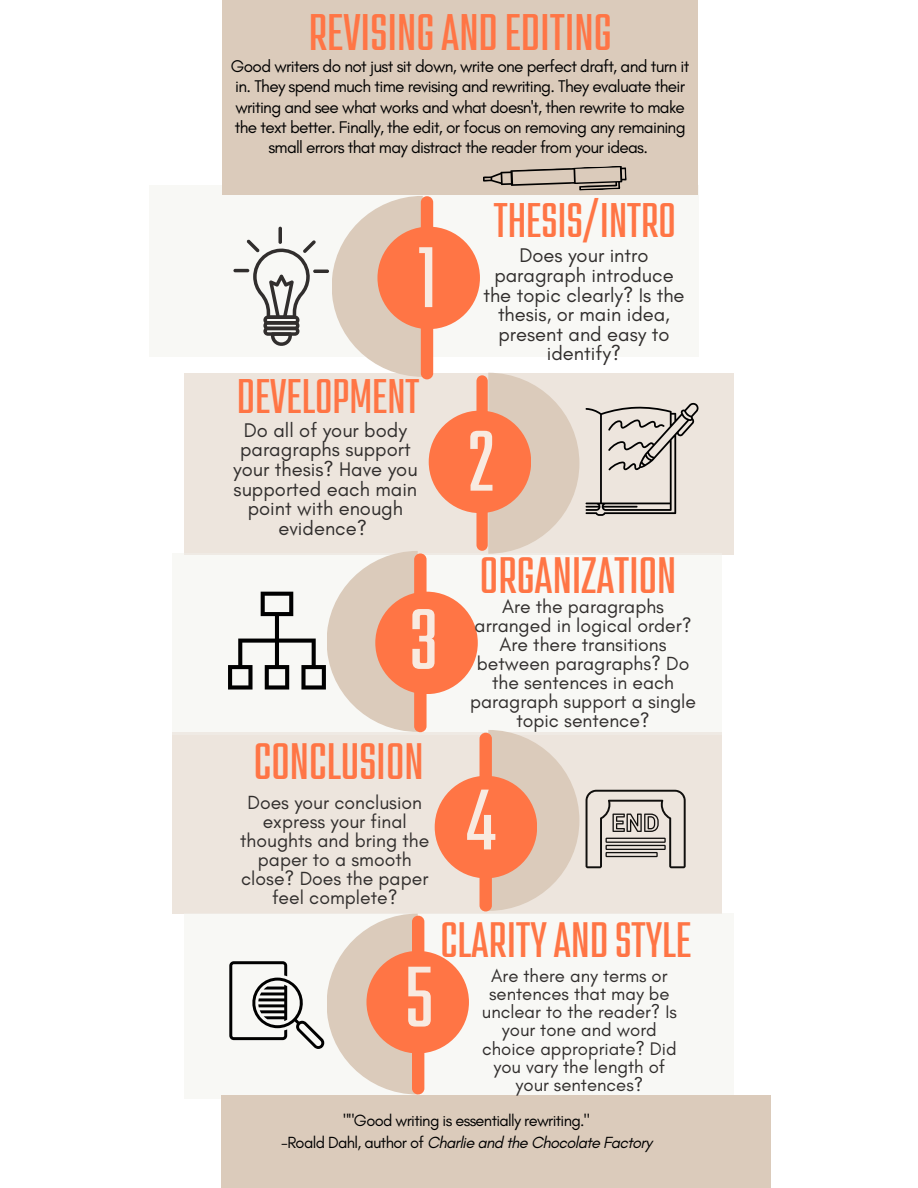
<style>
.page{position:relative;width:918px;height:1188px;background:#fff}
.page>*{position:absolute;margin:0;border:0;box-sizing:border-box;transform-origin:0 0}
.t1{font:77.25px "Kief Tek Medium Tall";color:#f8eae0}
.t2{font:46.05px "Kief Tek Medium Tall";color:#ff7545}
.t3{font:45.9px "Kief Tek Medium Tall";color:#ff7545}
.t4{font:44.55px "Kief Tek Medium Tall";color:#ff7545}
.t5{font:43.5px "Kief Tek Medium Tall";color:#ff7545}
.t6{font:20.1px/19.6px "Glacial Indifference";color:#312e2d;text-align:center}
.t7{font:19.35px/19px "Glacial Indifference";color:#312e2d;text-align:center}
.t8{font:18.6px/18.1px "Glacial Indifference";color:#312e2d;text-align:center}
.t9{font:17.25px/20.2px "Glacial Indifference";letter-spacing:-.04em;color:#000;text-align:center}
.t10{font:16.5px/22.5px "Glacial Indifference";letter-spacing:-.04em;color:#000;text-align:center}
.s1{font-style:italic}
</style>
<div class="page">
<div style="left:149px;top:185px;width:550px;height:171px;background:#f8f8f5"></div>
<div style="left:184px;top:374px;width:550px;height:181px;background:#ede5dd"></div>
<svg style="left:332px;top:196px;width:91px;height:181px"></svg>
<div style="left:172px;top:732px;width:550px;height:181px;background:#ede5dd"></div>
<div style="left:172px;top:553px;width:550px;height:181px;background:#f8f8f5"></div>
<svg style="left:488px;top:373px;width:91px;height:181px"></svg>
<div style="left:184px;top:913px;width:550px;height:186px;background:#f8f8f5"></div>
<svg style="left:488px;top:730px;width:91px;height:181px"></svg>
<div style="left:221px;top:1095px;width:550px;height:93px;background:#dbcbbb"></div>
<div style="left:223px;top:0;width:475px;height:194px;background:#dbcbbb"></div>
<div style="left:377px;top:227px;width:103px;height:102px;background:#ff7545;border-radius:50%"></div>
<div style="left:429px;top:411px;width:102px;height:102px;background:#ff7545;border-radius:50%"></div>
<div style="left:375px;top:592px;width:103px;height:102px;background:#ff7545;border-radius:50%"></div>
<div style="left:435px;top:776px;width:102px;height:102px;background:#ff7545;border-radius:50%"></div>
<div style="left:366px;top:951px;width:103px;height:102px;background:#ff7545;border-radius:50%"></div>
<svg style="left:278px;top:227px;width:4px;height:17px"></svg>
<hr style="left:313px;top:270px;width:16px;height:3px;background:#312e2d;border-radius:2px">
<svg style="left:247px;top:240px;width:69px;height:106px"></svg>
<hr style="left:233px;top:269px;width:16px;height:3px;background:#312e2d;border-radius:2px">
<svg style="left:586px;top:402px;width:113px;height:114px"></svg>
<svg style="left:483px;top:166px;width:144px;height:25px"></svg>
<div style="left:421px;top:196px;width:12px;height:183px;background:#ff7545;border-radius:6px"></div>
<div style="left:476px;top:375px;width:12px;height:176px;background:#ff7545;border-radius:6px"></div>
<div style="left:414px;top:553px;width:13px;height:179px;background:#ff7545;border-radius:6px"></div>
<svg style="left:228px;top:551px;width:190px;height:181px"></svg>
<div style="left:480px;top:733px;width:12px;height:178px;background:#ff7545;border-radius:6px"></div>
<svg style="left:586px;top:790px;width:100px;height:78px"></svg>
<svg style="left:229px;top:914px;width:189px;height:181px"></svg>
<div style="left:412px;top:916px;width:12px;height:178px;background:#ff7545;border-radius:6px"></div>
<h2 class="t2" style="left:309px;top:3px;width:304px">REVISING AND EDITING</h2>
<p class="t9" style="left:231px;top:56px;width:460px">Good writers do not just sit down, write one perfect draft, and turn it in. They spend much time revising and rewriting. They evaluate their writing and see what works and what doesn't, then rewrite to make the text better. Finally, the edit, or focus on removing any remaining small errors that may distract the reader from your ideas.</p>
<h1 class="t1" style="left:418px;top:228px;width:20px">1</h1>
<h3 class="t5" style="left:237px;top:368px;width:184px">DEVELOPMENT</h3>
<p class="t6" style="left:233px;top:421px;width:186px">Do all of your body paragraphs support your thesis? Have you supported each main point with enough evidence?</p>
<h1 class="t1" style="left:410px;top:589px;width:29px">3</h1>
<h3 class="t3" style="left:254px;top:732px;width:171px">CONCLUSION</h3>
<p class="t7" style="left:240px;top:793px;width:191px">Does your conclusion express your final thoughts and bring the paper to a smooth close? Does the paper feel complete?</p>
<h3 class="t5" style="left:494px;top:192px;width:184px">THESIS/INTRO</h3>
<p class="t6" style="left:483px;top:246px;width:203px">Does your intro paragraph introduce the topic clearly? Is the thesis, or main idea, present and easy to identify?</p>
<h1 class="t1" style="left:468px;top:411px;width:28px">2</h1>
<h3 class="t3" style="left:480px;top:546px;width:198px">ORGANIZATION</h3>
<p class="t7" style="left:470px;top:597px;width:228px">Are the paragraphs arranged in logical order?<br>Are there transitions between paragraphs? Do the sentences in each paragraph support a single topic sentence?</p>
<h1 class="t1" style="left:467px;top:770px;width:30px">4</h1>
<h1 class="t1" style="left:405px;top:947px;width:30px">5</h1>
<h3 class="t4" style="left:440px;top:911px;width:253px">CLARITY AND STYLE</h3>
<p class="t8" style="left:482px;top:967px;width:196px">Are there any terms or sentences that may be unclear to the reader? Is your tone and word choice appropriate? Did you vary the length of your sentences?</p>
<p class="t10" style="left:281px;top:1109px;width:372px">""Good writing is essentially rewriting."<br>-Roald Dahl, author of <span class="s1">Charlie and the Chocolate Factory</span></p>
</div>
